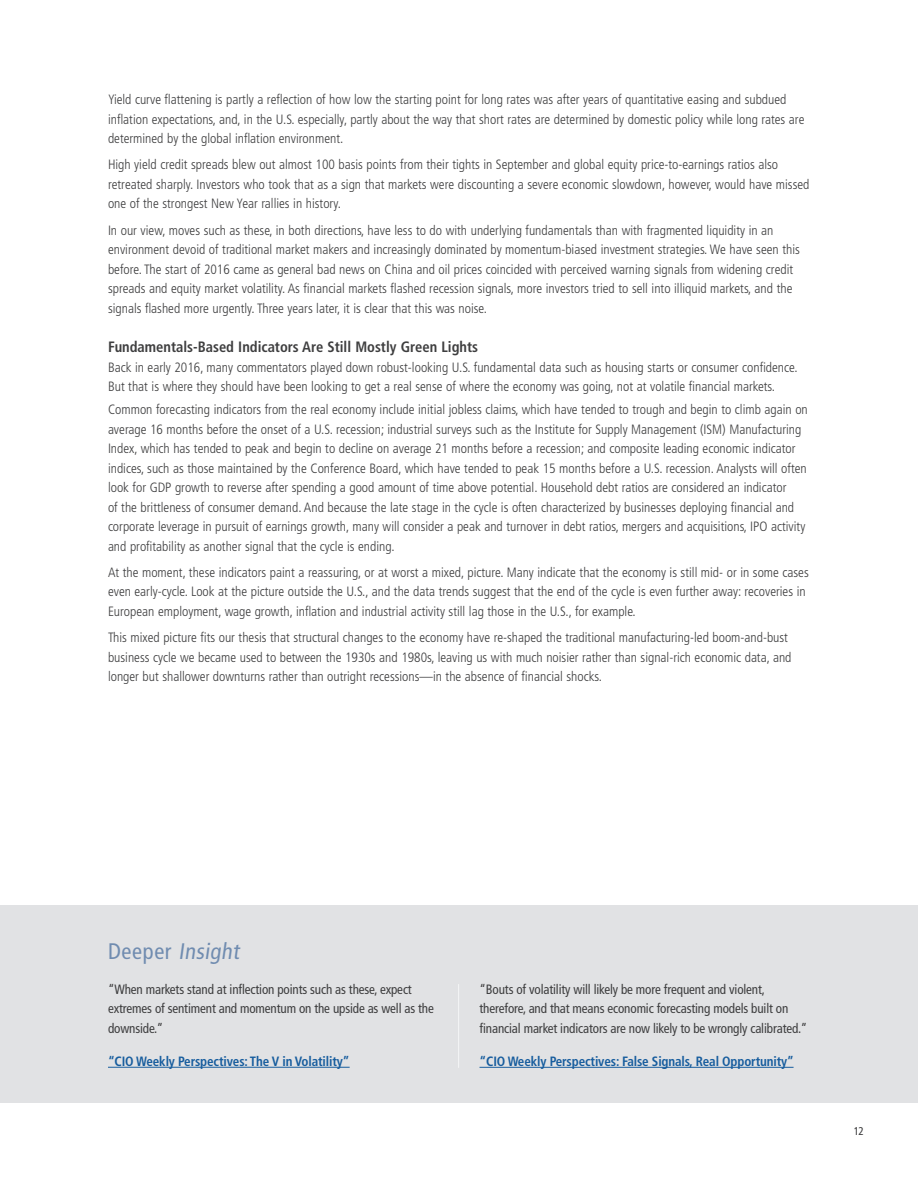
<style>
.page{position:relative;width:918px;height:1188px;background:#fff}
.page>*{position:absolute;margin:0;border:0;box-sizing:border-box;transform-origin:0 0}
.Table_Cat_all_caps{font:condensed 22.5px "Frutiger LT Std";color:#708cb0}
.Para_headline{font:700 condensed 15px "Frutiger LT Std";color:#3e3e3f}
.Body_Copy{font:300 condensed 13.5px/19.5px "Frutiger LT Std";color:#3e3e3f}
.t1{font:condensed 13.5px/19.5px "Frutiger LT Std";letter-spacing:-.01em;color:#3e3e3f}
.Para_headline-2{font:300 condensed 13.5px/19.5px "Frutiger LT Std";color:#3e3e3f}
.t2{font:700 condensed 13.5px "Frutiger LT Std";letter-spacing:-.01em;color:#175d9e}
.t3{font:condensed 11.25px "Frutiger LT Std";color:#3e3e3f}
</style>
<div class="page">
<div style="left:0;top:905px;width:918px;height:198px;background:#e1e2e4"></div>
<hr style="left:108px;top:1067px;width:242px;height:1px;background:#175d9e">
<hr style="left:458px;top:984px;width:1px;height:84px;background:#fff">
<hr style="left:480px;top:1067px;width:314px;height:1px;background:#175d9e">
<p class="Body_Copy" style="left:108px;top:90px;width:698px">Yield curve flattening is partly a reflection of how low the starting point for long rates was after years of quantitative easing and subdued inflation expectations, and, in the U.S. especially, partly about the way that short rates are determined by domestic policy while long rates are determined by the global inflation environment.</p>
<p class="Body_Copy" style="left:108px;top:155px;width:703px">High yield credit spreads blew out almost 100 basis points from their tights in September and global equity price-to-earnings ratios also retreated sharply. Investors who took that as a sign that markets were discounting a severe economic slowdown, however, would have missed one of the strongest New Year rallies in history.</p>
<p class="Body_Copy" style="left:108px;top:220px;width:693px">In our view, moves such as these, in both directions, have less to do with underlying fundamentals than with fragmented liquidity in an environment devoid of traditional market makers and increasingly dominated by momentum-biased investment strategies. We have seen this before. The start of 2016 came as general bad news on China and oil prices coincided with perceived warning signals from widening credit spreads and equity market volatility. As financial markets flashed recession signals, more investors tried to sell into illiquid markets, and the signals flashed more urgently. Three years later, it is clear that this was noise.</p>
<p class="Para_headline" style="left:108px;top:338px;width:372px">Fundamentals-Based Indicators Are Still Mostly Green Lights</p>
<p class="Para_headline-2" style="left:108px;top:358px;width:691px">Back in early 2016, many commentators played down robust-looking U.S. fundamental data such as housing starts or consumer confidence.<br>But that is where they should have been looking to get a real sense of where the economy was going, not at volatile financial markets.</p>
<p class="Body_Copy" style="left:108px;top:400px;width:701px">Common forecasting indicators from the real economy include initial jobless claims, which have tended to trough and begin to climb again on average 16 months before the onset of a U.S. recession; industrial surveys such as the Institute for Supply Management (ISM) Manufacturing Index, which has tended to peak and begin to decline on average 21 months before a recession; and composite leading economic indicator indices, such as those maintained by the Conference Board, which have tended to peak 15 months before a U.S. recession. Analysts will often look for GDP growth to reverse after spending a good amount of time above potential. Household debt ratios are considered an indicator<br>of the brittleness of consumer demand. And because the late stage in the cycle is often characterized by businesses deploying financial and corporate leverage in pursuit of earnings growth, many will consider a peak and turnover in debt ratios, mergers and acquisitions, IPO activity and profitability as another signal that the cycle is ending.</p>
<p class="Body_Copy" style="left:108px;top:563px;width:702px">At the moment, these indicators paint a reassuring, or at worst a mixed, picture. Many indicate that the economy is still mid- or in some cases even early-cycle. Look at the picture outside the U.S., and the data trends suggest that the end of the cycle is even further away: recoveries in<br>European employment, wage growth, inflation and industrial activity still lag those in the U.S., for example.</p>
<p class="Body_Copy" style="left:108px;top:628px;width:685px">This mixed picture fits our thesis that structural changes to the economy have re-shaped the traditional manufacturing-led boom-and-bust business cycle we became used to between the 1930s and 1980s, leaving us with much noisier rather than signal-rich economic data, and longer but shallower downturns rather than outright recessions—in the absence of financial shocks.</p>
<p class="Table_Cat_all_caps" style="left:108px;top:938px;width:136px">D e e p e r Insight</p>
<p class="t1" style="left:108px;top:980px;width:327px">“When markets stand at inflection points such as these, expect extremes of sentiment and momentum on the upside as well as the downside.”</p>
<p class="t2" style="left:108px;top:1053px;width:243px">“CIO Weekly Perspectives: The V in Volatility”</p>
<p class="t1" style="left:480px;top:980px;width:329px">“Bouts of volatility will likely be more frequent and violent, therefore, and that means economic forecasting models built on financial market indicators are now likely to be wrongly calibrated.”</p>
<p class="t2" style="left:480px;top:1053px;width:316px">“CIO Weekly Perspectives: False Signals, Real Opportunity”</p>
<p class="t3" style="left:854px;top:1124px;width:12px">12</p>
</div>
